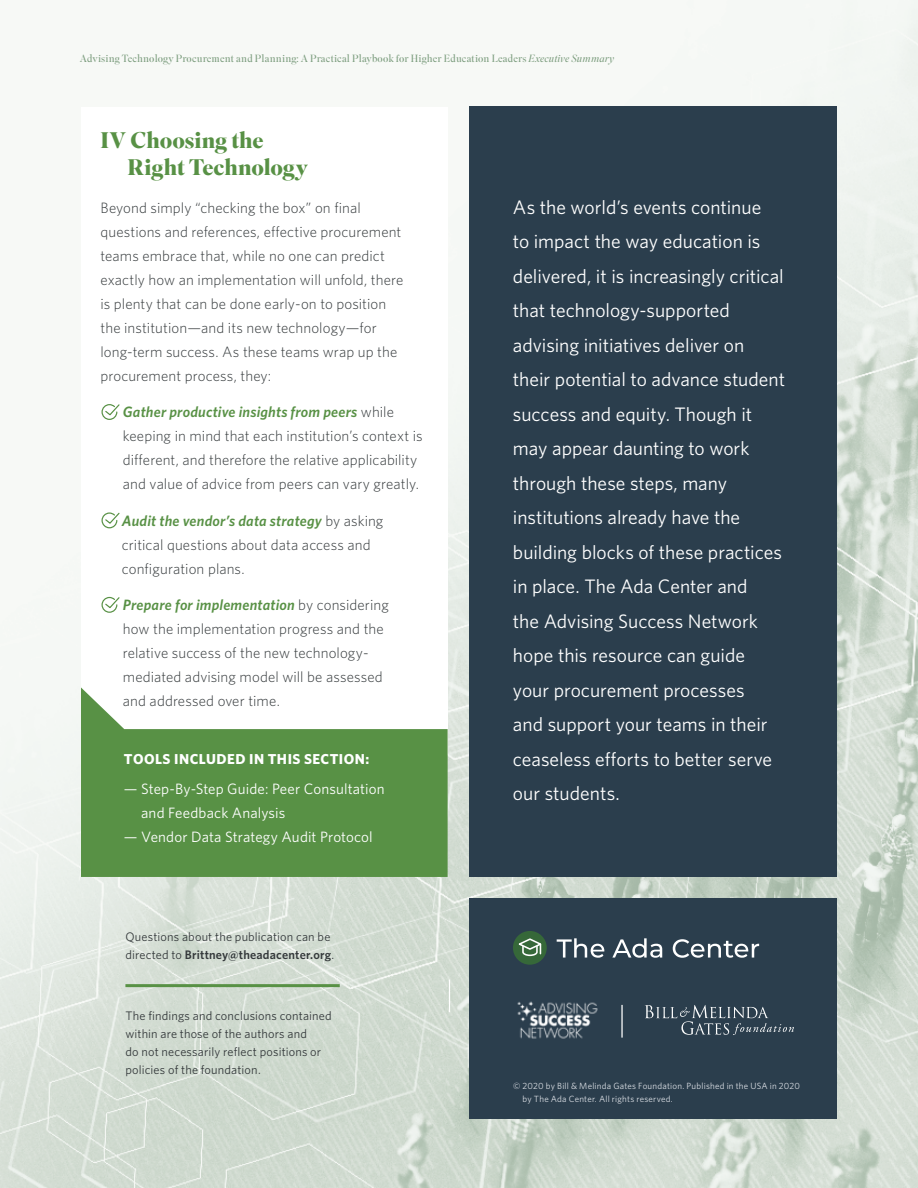
<style>
.page{position:relative;width:918px;height:1188px;background:#fff}
.page>*{position:absolute;margin:0;border:0;box-sizing:border-box;transform-origin:0 0}
.ES_Text_Bullets{font:700 22.5px/27px "Superior Title";letter-spacing:-.005em;color:#589145}
.ES_Text_Bullets-2{font:19.5px/34.5px "Whitney";color:#fff}
.ES_Text_Bullets-3{font:300 15px/24px "Whitney";letter-spacing:.005em;color:#34393b}
.ES_Text_Regular{font:300 15px/24px "Whitney";letter-spacing:.005em;color:#34393b}
.Tools_List{font:15px/24px "Whitney";letter-spacing:.005em;color:#fff}
.TOOLS_Head{font:700 14.4px "Whitney";letter-spacing:.035em;color:#fff}
.IFC_Text{font:12.3px/18px "Whitney";letter-spacing:.01em;color:#34393b}
.MASTER_Folios_L{font:300 10.5px "Superior Title";letter-spacing:.01em;color:#7c9d7e}
.t1{font:9px/13.5px "Whitney";letter-spacing:.025em;color:#dadee4}
.s1{font-style:italic}
.s2{font-weight:600;font-style:italic;color:#589145}
.s3{font-weight:600}
</style>
<div class="page">
<img style="left:0;top:0;width:918px;height:1188px">
<div style="left:469px;top:107px;width:368px;height:770px;background:#2b3e4d"></div>
<div style="left:469px;top:899px;width:368px;height:220px;background:#2b3e4d"></div>
<div style="left:513px;top:931px;width:34px;height:34px;background:#366839;border-radius:50%"></div>
<svg style="left:516px;top:937px;width:26px;height:20px"></svg>
<svg style="left:557px;top:938px;width:47px;height:20px"></svg>
<svg style="left:612px;top:938px;width:50px;height:20px"></svg>
<svg style="left:673px;top:939px;width:86px;height:19px"></svg>
<svg style="left:645px;top:1005px;width:149px;height:30px"></svg>
<hr style="left:621px;top:1005px;width:2px;height:33px;background:#fff">
<hr style="left:449px;top:980px;width:1px;height:32px;background:#fff">
<img style="left:517px;top:1001px;width:81px;height:38px">
<div style="left:81px;top:107px;width:367px;height:647px;background:#fff"></div>
<svg style="left:81px;top:687px;width:367px;height:190px;fill:#589145"></svg>
<hr style="left:125px;top:984px;width:215px;height:3px;background:#589145">
<svg style="left:101px;top:404px;width:18px;height:16px"></svg>
<svg style="left:101px;top:512px;width:18px;height:17px"></svg>
<svg style="left:101px;top:596px;width:18px;height:17px"></svg>
<p class="MASTER_Folios_L" style="left:80px;top:52px;width:536px">Advising Technology Procurement and Planning: A Practical Playbook for Higher Education Leaders <span class="s1">Executive Summary</span></p>
<p class="ES_Text_Bullets" style="left:128px;top:128px;width:182px;text-indent:-27px">IV Choosing the<br>Right Technology</p>
<p class="ES_Text_Regular" style="left:100px;top:195px;width:304px">Beyond simply “checking the box” on final questions and references, effective procurement teams embrace that, while no one can predict exactly how an implementation will unfold, there is plenty that can be done early-on to position the institution—and its new technology—for long-term success. As these teams wrap up the procurement process, they:</p>
<p class="ES_Text_Bullets-3" style="left:123px;top:400px;width:301px"><span class="s2">Gather productive insights from peers</span> while keeping in mind that each institution’s context is different, and therefore the relative applicability and value of advice from peers can vary greatly.</p>
<p class="ES_Text_Bullets-3" style="left:122px;top:508px;width:263px"><span class="s2">Audit the vendor’s data strategy</span> by asking critical questions about data access and configuration plans.</p>
<p class="ES_Text_Bullets-3" style="left:123px;top:592px;width:267px"><span class="s2">Prepare for implementation</span> by considering how the implementation progress and the relative success of the new technology&shy;mediated advising model will be assessed and addressed over time.</p>
<p class="TOOLS_Head" style="left:124px;top:749px;width:247px">TOOLS INCLUDED IN THIS SECTION:</p>
<p class="Tools_List" style="left:141px;top:777px;width:245px;text-indent:-17px">— Step-By-Step Guide: Peer Consultation and Feedback Analysis</p>
<p class="Tools_List" style="left:124px;top:825px;width:250px">— Vendor Data Strategy Audit Protocol</p>
<p class="IFC_Text" style="left:125px;top:927px;width:210px">Questions about the publication can be directed to <span class="s3">Brittney@theadacenter.org</span>.</p>
<p class="IFC_Text" style="left:125px;top:1006px;width:208px">The findings and conclusions contained within are those of the authors and<br>do not necessarily reflect positions or policies of the foundation.</p>
<p class="ES_Text_Bullets-2" style="left:513px;top:189px;width:274px">As the world’s events continue<br>to impact the way education is delivered, it is increasingly critical that technology-supported advising initiatives deliver on their potential to advance student success and equity. Though it may appear daunting to work through these steps, many institutions already have the building blocks of these practices in place. The Ada Center and<br>the Advising Success Network hope this resource can guide your procurement processes<br>and support your teams in their ceaseless efforts to better serve our students.</p>
<p class="t1" style="left:523px;top:1079px;width:279px;text-indent:-9px">© 2020 by Bill &amp; Melinda Gates Foundation. Published in the USA in 2020 by The Ada Center. All rights reserved.</p>
</div>
